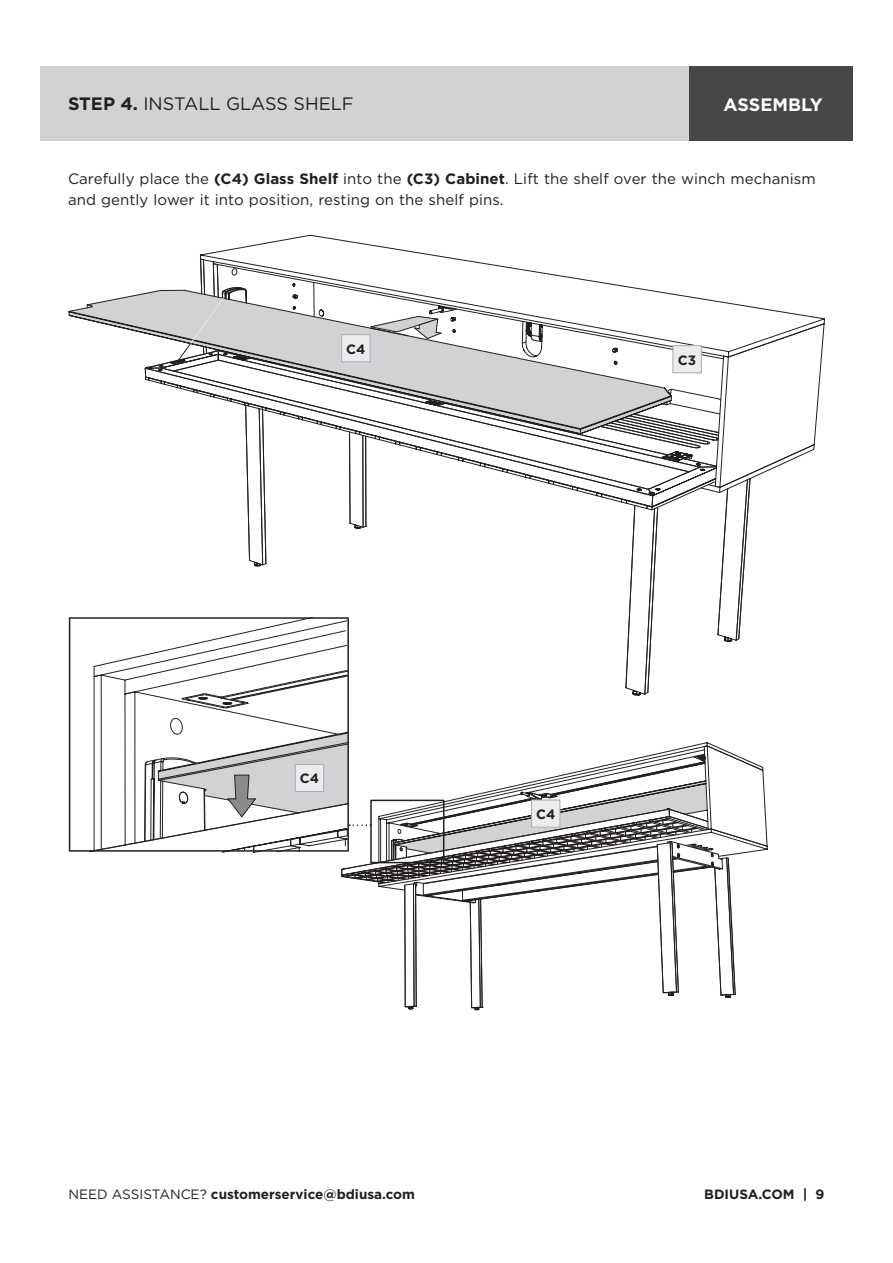
<style>
.page{position:relative;width:893px;height:1263px;background:#fff}
.page>*{position:absolute;margin:0;border:0;box-sizing:border-box;transform-origin:0 0}
.t1{font:18px "Gotham";color:#231f20}
.t2{font:700 18px "Gotham";color:#fff}
.t3{font:15px/21px "Gotham";letter-spacing:.005em;color:#231f20}
.t4{font:700 13.5px "Gotham";color:#231f20}
.s1{font-weight:700}
.s2{font-weight:400}
</style>
<div class="page">
<svg style="left:200px;top:235px;width:625px;height:88px"></svg>
<svg style="left:768px;top:323px;width:57px;height:148px"></svg>
<div style="left:40px;top:67px;width:810px;height:74px;background:#d1d2d4"></div>
<div style="left:688px;top:67px;width:164px;height:74px;background:#464748"></div>
<svg style="left:89px;top:259px;width:679px;height:751px"></svg>
<div style="left:295px;top:764px;width:29px;height:27px;background:#ececee"></div>
<div style="left:295px;top:764px;width:29px;height:28px;border:1px solid #a8a9ad"></div>
<div style="left:532px;top:800px;width:28px;height:27px;background:#ececee"></div>
<div style="left:531px;top:800px;width:29px;height:27px;border:1px solid #a8a9ad"></div>
<div style="left:673px;top:346px;width:28px;height:27px;background:#ececee"></div>
<div style="left:673px;top:345px;width:28px;height:28px;border:1px solid #a8a9ad"></div>
<p class="t1" style="left:68px;top:93px;width:287px"><span class="s1">STEP 4.</span> INSTALL GLASS SHELF</p>
<p class="t2" style="left:723px;top:92px;width:101px">ASSEMBLY</p>
<p class="t3" style="left:68px;top:168px;width:749px">Carefully place the <span class="s1">(C4) Glass Shelf</span> into the <span class="s1">(C3) Cabinet</span>. Lift the shelf over the winch mechanism and gently lower it into position, resting on the shelf pins.</p>
<p class="t4" style="left:346px;top:340px;width:21px">C4</p>
<p class="t4" style="left:300px;top:770px;width:21px">C4</p>
<p class="t4" style="left:678px;top:351px;width:20px">C3</p>
<p class="t4" style="left:536px;top:805px;width:21px">C4</p>
<p class="t4" style="left:68px;top:1185px;width:348px"><span class="s2">NEED ASSISTANCE?</span> customerservice@bdiusa.com</p>
<p class="t4" style="left:704px;top:1185px;width:122px">BDIUSA.COM | 9</p>
</div>
